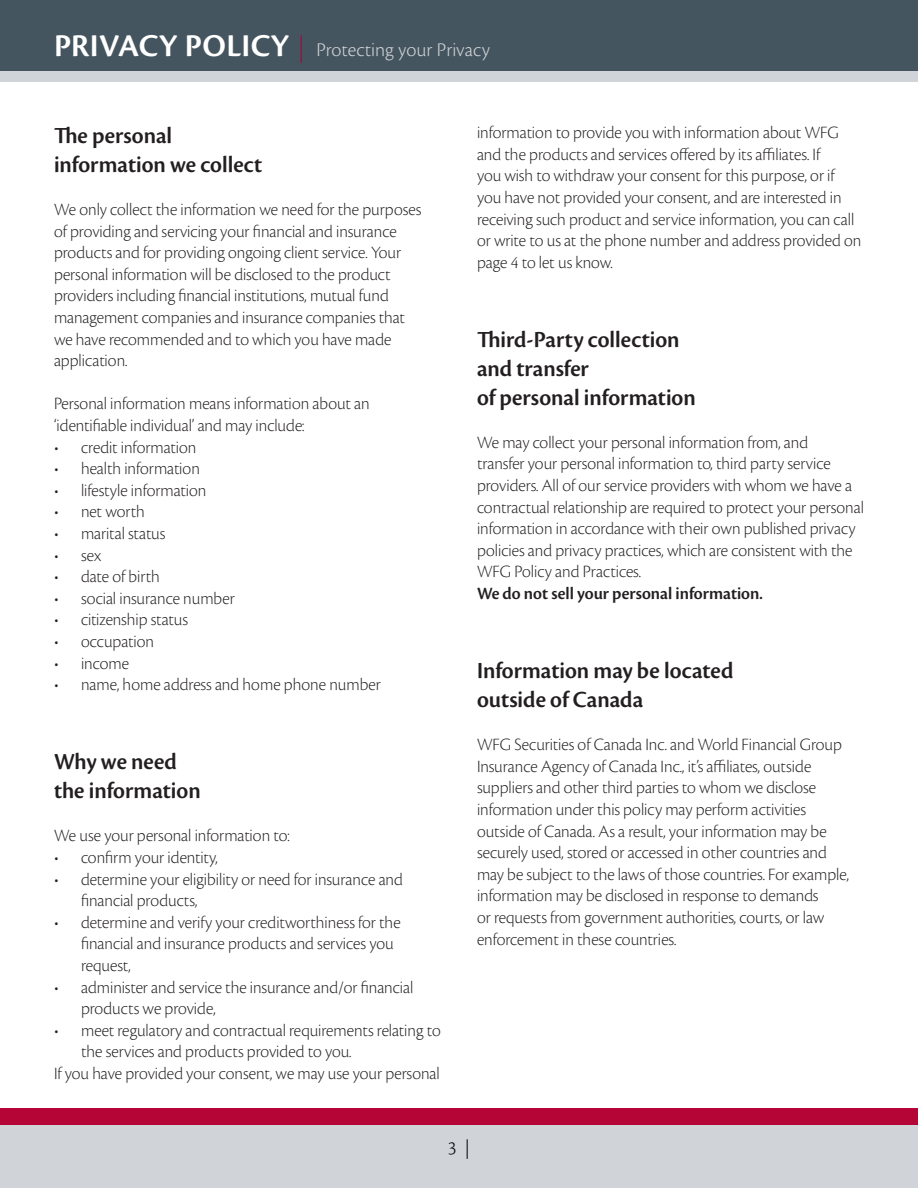
<style>
.page{position:relative;width:918px;height:1188px;background:#fff}
.page>*{position:absolute;margin:0;border:0;box-sizing:border-box;transform-origin:0 0}
.t1{font:24px "Cronos Pro Semibold Disp";color:#231f20}
.t2{font:300 20.1px "Cronos Pro";color:#d0d4d8}
.t3{font:300 19.5px "Cronos Pro";color:#000}
.t4{font:18px/21.6px "Cronos Pro Lt Disp";color:#231f20}
.t5{font:18px "Cronos Pro Semibold Disp";color:#231f20}
.s1{font-weight:600;font-size:33px;color:#fff}
.s2{font-size:27.45px;color:#b50536}
</style>
<div class="page">
<div style="left:0;top:0;width:918px;height:81px;background:#d0d4d8"></div>
<div style="left:0;top:0;width:918px;height:70px;background:#45555f"></div>
<div style="left:0;top:1121px;width:918px;height:67px;background:#d0d4d8"></div>
<div style="left:0;top:1109px;width:918px;height:16px;background:#b50536"></div>
<p class="t2" style="left:54px;top:38px;width:437px"><span class="s1">PRIVACY POLICY</span> <span class="s2">|</span> Protecting your Privacy</p>
<p class="t1" style="left:54px;top:122px;width:120px">The personal</p>
<p class="t1" style="left:54px;top:150px;width:210px">information we collect</p>
<p class="t4" style="left:54px;top:198px;width:369px">We only collect the information we need for the purposes of providing and servicing your financial and insurance products and for providing ongoing client service. Your personal information will be disclosed to the product providers including financial institutions, mutual fund management companies and insurance companies that we have recommended and to which you have made application.</p>
<p class="t4" style="left:54px;top:393px;width:317px">Personal information means information about an ‘identifiable individual’ and may include:</p>
<p class="t4" style="left:54px;top:436px;width:144px">• credit information</p>
<p class="t4" style="left:54px;top:458px;width:147px">• health information</p>
<p class="t4" style="left:54px;top:479px;width:154px">• lifestyle information</p>
<p class="t4" style="left:54px;top:501px;width:92px">• net worth</p>
<p class="t4" style="left:54px;top:522px;width:113px">• marital status</p>
<p class="t4" style="left:54px;top:544px;width:49px">• sex</p>
<p class="t4" style="left:54px;top:566px;width:107px">• date of birth</p>
<p class="t4" style="left:54px;top:587px;width:182px">• social insurance number</p>
<p class="t4" style="left:54px;top:609px;width:135px">• citizenship status</p>
<p class="t4" style="left:54px;top:630px;width:102px">• occupation</p>
<p class="t4" style="left:54px;top:652px;width:77px">• income</p>
<p class="t4" style="left:54px;top:674px;width:328px">• name, home address and home phone number</p>
<p class="t1" style="left:54px;top:748px;width:124px">Why we need</p>
<p class="t1" style="left:54px;top:777px;width:148px">the information</p>
<p class="t4" style="left:54px;top:825px;width:237px">We use your personal information to:</p>
<p class="t4" style="left:54px;top:846px;width:165px">• confirm your identity,</p>
<p class="t4" style="left:81px;top:868px;width:323px;text-indent:-27px">• determine your eligibility or need for insurance and financial products,</p>
<p class="t4" style="left:81px;top:911px;width:321px;text-indent:-27px">• determine and verify your creditworthiness for the financial and insurance products and services you request,</p>
<p class="t4" style="left:81px;top:976px;width:334px;text-indent:-27px">• administer and service the insurance and/or financial products we provide,</p>
<p class="t4" style="left:81px;top:1019px;width:361px;text-indent:-27px">• meet regulatory and contractual requirements relating to the services and products provided to you.</p>
<p class="t4" style="left:54px;top:1062px;width:387px">If you have provided your consent, we may use your personal</p>
<p class="t4" style="left:477px;top:122px;width:386px">information to provide you with information about WFG and the products and services offered by its affiliates. If<br>you wish to withdraw your consent for this purpose, or if you have not provided your consent, and are interested in receiving such product and service information, you can call or write to us at the phone number and address provided on page 4 to let us know.</p>
<p class="t1" style="left:477px;top:326px;width:204px">Third-Party collection</p>
<p class="t1" style="left:477px;top:355px;width:113px">and transfer</p>
<p class="t1" style="left:477px;top:383px;width:220px">of personal information</p>
<p class="t4" style="left:477px;top:431px;width:388px">We may collect your personal information from, and<br>transfer your personal information to, third party service providers. All of our service providers with whom we have a contractual relationship are required to protect your personal information in accordance with their own published privacy policies and privacy practices, which are consistent with the WFG Policy and Practices.</p>
<p class="t5" style="left:477px;top:583px;width:287px">We do not sell your personal information.</p>
<p class="t1" style="left:477px;top:657px;width:258px">Information may be located</p>
<p class="t1" style="left:477px;top:686px;width:168px">outside of Canada</p>
<p class="t4" style="left:477px;top:734px;width:374px">WFG Securities of Canada Inc. and World Financial Group Insurance Agency of Canada Inc., it’s affiliates, outside suppliers and other third parties to whom we disclose information under this policy may perform activities outside of Canada. As a result, your information may be securely used, stored or accessed in other countries and may be subject to the laws of those countries. For example, information may be disclosed in response to demands<br>or requests from government authorities, courts, or law enforcement in these countries.</p>
<p class="t3" style="left:448px;top:1137px;width:24px">3 |</p>
</div>
